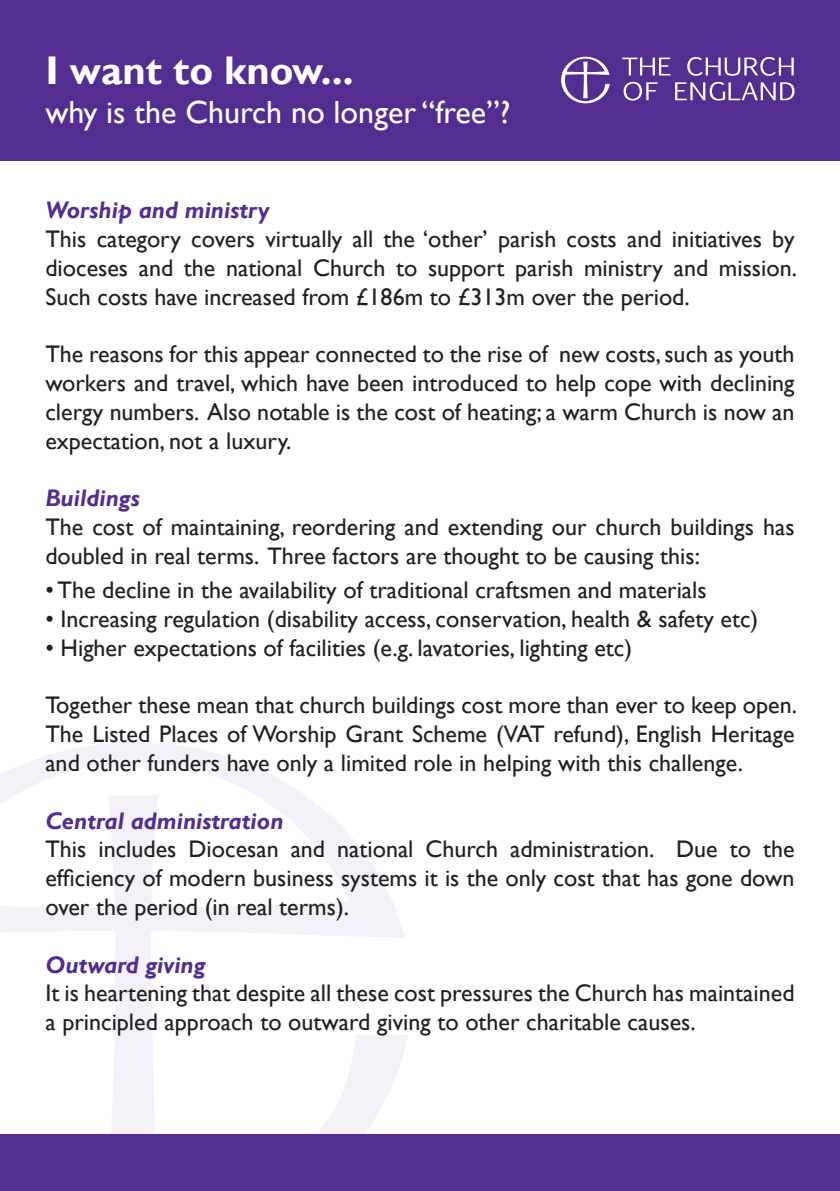
<style>
.page{position:relative;width:840px;height:1191px;background:#fff}
.page>*{position:absolute;margin:0;border:0;box-sizing:border-box;transform-origin:0 0}
.t1{font:700 40px "Gill Sans";color:#fff}
.t2{font:32px "Gill Sans";color:#fff}
.t3{font:24px/28.8px "Gill Sans";color:#231f20;text-align:justify}
.t4{font:italic 700 24px "Gill Sans";color:#532d8f}
</style>
<div class="page">
<div style="left:0;top:0;width:839px;height:161px;background:#532d8f"></div>
<svg style="left:622px;top:58px;width:48px;height:17px"></svg>
<svg style="left:687px;top:57px;width:106px;height:19px"></svg>
<svg style="left:623px;top:82px;width:34px;height:19px"></svg>
<svg style="left:675px;top:82px;width:119px;height:19px"></svg>
<svg style="left:561px;top:57px;width:48px;height:46px"></svg>
<svg style="left:0;top:743px;width:407px;height:391px"></svg>
<div style="left:0;top:1134px;width:839px;height:57px;background:#532d8f"></div>
<p class="t1" style="left:45px;top:47px;width:309px">I want to know...</p>
<p class="t2" style="left:45px;top:93px;width:466px">why is the Church no longer “free”?</p>
<p class="t4" style="left:45px;top:196px;width:226px">Worship and ministry</p>
<p class="t3" style="left:45px;top:225px;width:752px">This category covers virtually all the ‘other’ parish costs and initiatives by dioceses and the national Church to support parish ministry and mission.<br>Such costs have increased from £186m to £313m over the period.</p>
<p class="t3" style="left:45px;top:340px;width:750px">The reasons for this appear connected to the rise of new costs, such as youth workers and travel, which have been introduced to help cope with declining clergy numbers. Also notable is the cost of heating; a warm Church is now an expectation, not a luxury.</p>
<p class="t4" style="left:45px;top:484px;width:96px">Buildings</p>
<p class="t3" style="left:45px;top:513px;width:750px">The cost of maintaining, reordering and extending our church buildings has doubled in real terms. Three factors are thought to be causing this:</p>
<p class="t3" style="left:45px;top:576px;width:662px">• The decline in the availability of traditional craftsmen and materials</p>
<p class="t3" style="left:45px;top:605px;width:714px">• Increasing regulation (disability access, conservation, health &amp; safety etc)</p>
<p class="t3" style="left:45px;top:633px;width:588px">• Higher expectations of facilities (e.g. lavatories, lighting etc)</p>
<p class="t3" style="left:45px;top:691px;width:752px">Together these mean that church buildings cost more than ever to keep open.<br>The Listed Places of Worship Grant Scheme (VAT refund), English Heritage and other funders have only a limited role in helping with this challenge.</p>
<p class="t4" style="left:45px;top:806px;width:239px">Central administration</p>
<p class="t3" style="left:45px;top:835px;width:750px">This includes Diocesan and national Church administration. Due to the efficiency of modern business systems it is the only cost that has gone down over the period (in real terms).</p>
<p class="t4" style="left:45px;top:950px;width:162px">Outward giving</p>
<p class="t3" style="left:45px;top:979px;width:750px">It is heartening that despite all these cost pressures the Church has maintained a principled approach to outward giving to other charitable causes.</p>
</div>
